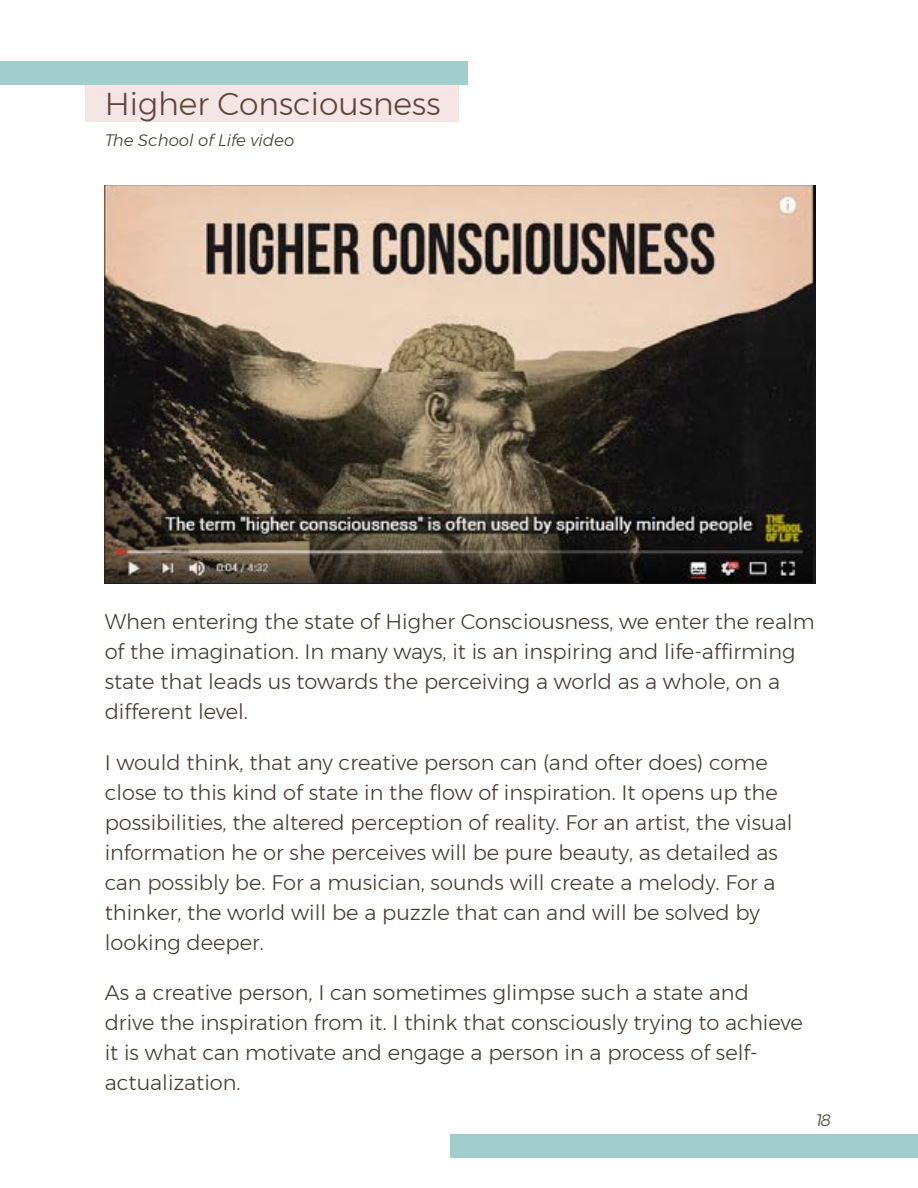
<style>
.page{position:relative;width:918px;height:1188px;background:#fff}
.page>*{position:absolute;margin:0;border:0;box-sizing:border-box;transform-origin:0 0}
.t1{font:300 31.5px "Montserrat";color:#473a2e}
.t2{font:300 21px/30px "Montserrat";color:#473a2e}
.t3{font:italic 300 16.5px "Montserrat";color:#473a2e}
</style>
<div class="page">
<div style="left:0;top:61px;width:468px;height:24px;background:#a1cdcd"></div>
<div style="left:450px;top:1134px;width:468px;height:24px;background:#a1cdcd"></div>
<img style="left:105px;top:186px;width:710px;height:397px">
<div style="left:85px;top:85px;width:374px;height:37px;background:#f5e5e5"></div>
<h1 class="t1" style="left:105px;top:81px;width:337px">Higher Consciousness</h1>
<p class="t3" style="left:105px;top:128px;width:191px">The School of Life video</p>
<p class="t2" style="left:105px;top:607px;width:711px">When entering the state of Higher Consciousness, we enter the realm of the imagination. In many ways, it is an inspiring and life-affirming state that leads us towards the perceiving a world as a whole, on a different level.</p>
<p class="t2" style="left:105px;top:747px;width:689px">I would think, that any creative person can (and ofter does) come close to this kind of state in the flow of inspiration. It opens up the possibilities, the altered perception of reality. For an artist, the visual information he or she perceives will be pure beauty, as detailed as can possibly be. For a musician, sounds will create a melody. For a thinker, the world will be a puzzle that can and will be solved by looking deeper.</p>
<p class="t2" style="left:105px;top:977px;width:699px">As a creative person, I can sometimes glimpse such a state and drive the inspiration from it. I think that consciously trying to achieve it is what can motivate and engage a person in a process of self&shy;actualization.</p>
<p class="t3" style="left:815px;top:1108px;width:18px">18</p>
</div>
